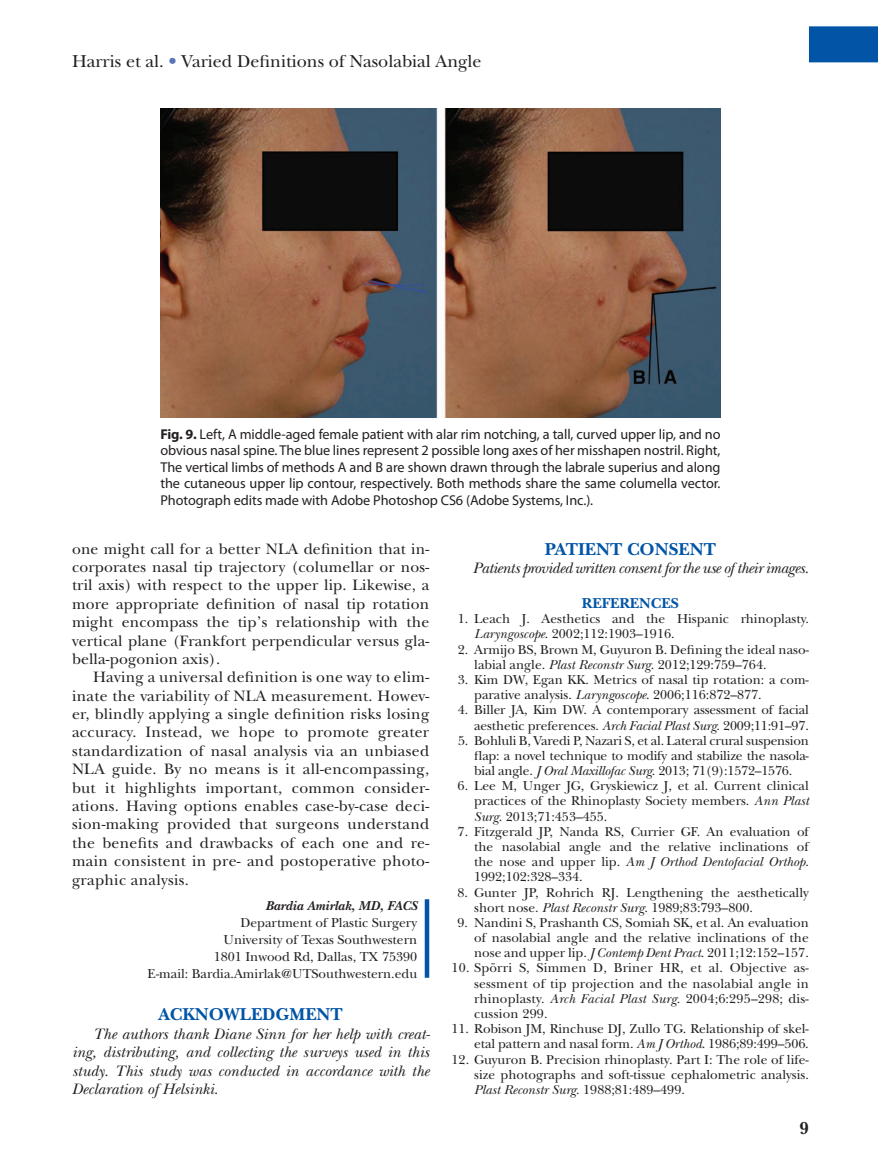
<style>
.page{position:relative;width:878px;height:1175px;background:#fff}
.page>*{position:absolute;margin:0;border:0;box-sizing:border-box;transform-origin:0 0}
.t1{font:18px "New Baskerville";color:#231f20}
.t2{font:700 18px "New Baskerville";color:#0154a6}
.t3{font:700 18px "New Baskerville";color:#231f20}
.t4{font:15.75px/18.5px "New Baskerville";letter-spacing:.015em;color:#231f20;text-align:justify}
.t5{font:italic 15.75px/18.5px "New Baskerville";letter-spacing:-.025em;color:#231f20;text-align:justify}
.t6{font:700 15px "New Baskerville";color:#0154a6}
.t7{font:14.25px/16.5px "Myriad Pro";letter-spacing:-.005em;color:#231f20;text-align:justify}
.t8{font:13.5px/15.1px "New Baskerville";color:#231f20;text-align:justify}
.t9{font:italic 700 13.5px "New Baskerville";color:#231f20}
.s1{color:#5876ba}
.s2{font-weight:700}
.s3{font-style:italic}
</style>
<div class="page">
<div style="left:808px;top:26px;width:70px;height:36px;background:#0154a6"></div>
<div style="left:424px;top:899px;width:5px;height:78px;background:#0154a6"></div>
<img style="left:160px;top:108px;width:560px;height:309px">
<h1 class="t1" style="left:72px;top:51px;width:411px">Harris et al. <span class="s1">•</span> Varied Definitions of Nasolabial Angle</h1>
<p class="t7" style="left:160px;top:425px;width:561px"><span class="s2">Fig. 9.</span> Left, A middle-aged female patient with alar rim notching, a tall, curved upper lip, and no obvious nasal spine. The blue lines represent 2 possible long axes of her misshapen nostril. Right, The vertical limbs of methods A and B are shown drawn through the labrale superius and along the cutaneous upper lip contour, respectively. Both methods share the same columella vector.<br>Photograph edits made with Adobe Photoshop CS6 (Adobe Systems, I nc.).</p>
<p class="t4" style="left:72px;top:539px;width:359px">one might call for a better NLA definition that in&shy;corporates nasal tip trajectory (columellar or nos&shy;tril axis) with respect to the upper lip. Likewise, a more appropriate definition of nasal tip rotation might encompass the tip’s relationship with the vertical plane (Frankfort perpendicular versus gla&shy;bella-pogonion axis).</p>
<p class="t4" style="left:72px;top:668px;width:359px;text-indent:21px">Having a universal definition is one way to elim&shy;inate the variability of NLA measurement. Howev&shy;er, blindly applying a single definition risks losing accuracy. Instead, we hope to promote greater standardization of nasal analysis via an unbiased NLA guide. By no means is it all-encompassing, but it highlights important, common consider&shy;ations. Having options enables case-by-case deci&shy;sion-making provided that surgeons understand the benefits and drawbacks of each one and re&shy;main consistent in pre- and postoperative photo&shy;graphic analysis.</p>
<p class="t9" style="left:265px;top:898px;width:153px">Bardia Amirlak, MD, FACS</p>
<p class="t8" style="left:148px;top:914px;width:271px;line-height:16.8px;text-align:right">Department of Plastic Surgery<br>University of Texas Southwestern<br>1801 Inwood Rd, Dallas, TX 75390<br>E-mail: Bardia.Amirlak@UTSouthwestern.edu</p>
<h1 class="t2" style="left:158px;top:1004px;width:186px">ACKNOWLEDGMENT</h1>
<p class="t5" style="left:72px;top:1024px;width:359px;text-indent:21px">The authors thank Diane Sinn for her help with creat&shy;ing, distributing, and collecting the surveys used in this study. This study was conducted in accordance with the Declaration of Helsinki.</p>
<h1 class="t2" style="left:544px;top:539px;width:173px">PATIENT CONSENT</h1>
<p class="t5" style="left:472px;top:559px;width:337px">Patients provided written consent for the use of their images.</p>
<p class="t6" style="left:582px;top:594px;width:98px">REFERENCES</p>
<p class="t8" style="left:474px;top:611px;width:336px;text-indent:-17px">1. Leach J. Aesthetics and the Hispanic rhinoplasty.<br><span class="s3">Laryngoscope</span>. 2002;112:1903–1916.</p>
<p class="t8" style="left:474px;top:642px;width:336px;text-indent:-17px">2. Armijo BS, Brown M, Guyuron B. Defining the ideal naso&shy;labial angle. <span class="s3">Plast Reconstr Surg</span>. 2012;129:759–764.</p>
<p class="t8" style="left:474px;top:672px;width:336px;text-indent:-17px">3. Kim DW, Egan KK. Metrics of nasal tip rotation: a com&shy;parative analysis. <span class="s3">Laryngoscope</span>. 2006;116:872–877.</p>
<p class="t8" style="left:458px;top:702px;width:352px;text-align:right">4. Biller JA, Kim DW. A contemporary assessment of facial aesthetic preferences. <span class="s3">Arch Facial Plast Surg</span>. 2009;11:91–97.</p>
<p class="t8" style="left:474px;top:733px;width:336px;text-indent:-16px">5. Bohluli B, Varedi P, Nazari S, et al. Lateral crural suspension flap: a novel technique to modify and stabilize the nasola&shy;bial angle. <span class="s3">J Oral Maxillofac Surg</span>. 2013; 71(9):1572–1576.</p>
<p class="t8" style="left:474px;top:778px;width:336px;text-indent:-17px">6. Lee M, Unger JG, Gryskiewicz J, et al. Current clinical practices of the Rhinoplasty Society members. <span class="s3">Ann Plast Surg</span>. 2013;71:453–455.</p>
<p class="t8" style="left:474px;top:824px;width:336px;text-indent:-17px">7. Fitzgerald JP, Nanda RS, Currier GF. An evaluation of the nasolabial angle and the relative inclinations of the nose and upper lip. <span class="s3">Am J Orthod Dentofacial Orthop</span>.<br>1992;102:328–334.</p>
<p class="t8" style="left:474px;top:884px;width:336px;text-indent:-17px">8. Gunter JP, Rohrich RJ. Lengthening the aesthetically short nose. <span class="s3">Plast Reconstr Surg</span>. 1989;83:793–800.</p>
<p class="t8" style="left:474px;top:915px;width:336px;text-indent:-17px">9. Nandini S, Prashanth CS, Somiah SK, et al. An evaluation of nasolabial angle and the relative inclinations of the nose and upper lip. <span class="s3">J Contemp Dent Pract</span>. 2011;12:152–157.</p>
<p class="t8" style="left:474px;top:960px;width:336px;text-indent:-23px">10. Spörri S, Simmen D, Briner HR, et al. Objective as&shy;sessment of tip projection and the nasolabial angle in rhinoplasty. <span class="s3">Arch Facial Plast Surg</span>. 2004;6:295–298; dis&shy;cussion 299.</p>
<p class="t8" style="left:451px;top:1021px;width:359px;text-align:right">11. Robison JM, Rinchuse DJ, Zullo TG. Relationship of skel&shy;etal pattern and nasal form. <span class="s3">Am J Orthod</span>. 1986;89:499–506.</p>
<p class="t8" style="left:474px;top:1051px;width:336px;text-indent:-23px">12. Guyuron B. Precision rhinoplasty. Part I: The role of life&shy;size photographs and soft-tissue cephalometric analysis.<br><span class="s3">Plast Reconstr Surg</span>. 1988;81:489–499.</p>
<h1 class="t3" style="left:799px;top:1118px;width:11px">9</h1>
</div>
